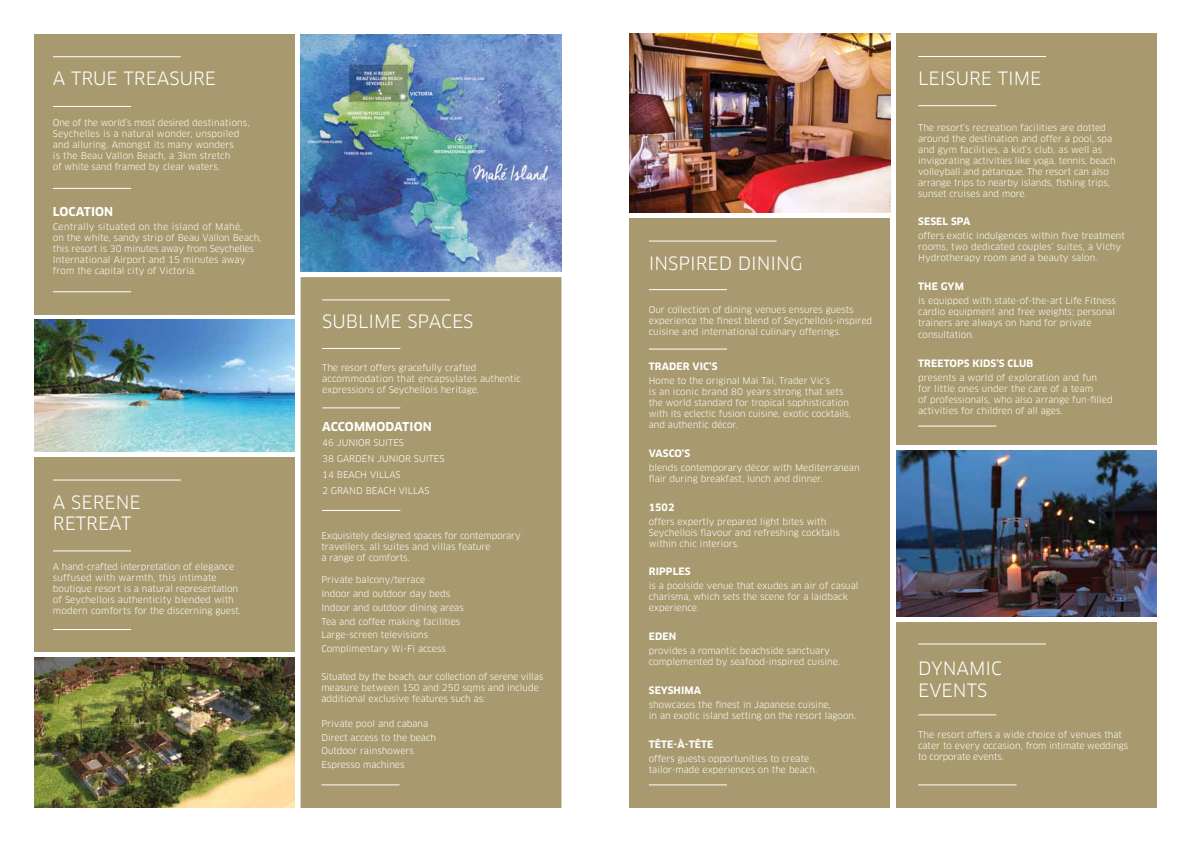
<style>
.page{position:relative;width:1191px;height:842px;background:#fff}
.page>*{position:absolute;margin:0;border:0;box-sizing:border-box;transform-origin:0 0}
.t1{font:18px/21.6px "Clan OT";color:#fff}
.t2{font:700 12px "Clan OT";color:#fff}
.t3{font:700 10px "Clan OT";letter-spacing:.01em;color:#fff}
.t4{font:9px/11px "Clan OT";color:#fff}
</style>
<div class="page">
<img style="left:896px;top:451px;width:261px;height:166px">
<img style="left:34px;top:657px;width:261px;height:151px">
<img style="left:629px;top:34px;width:261px;height:178px">
<div style="left:896px;top:622px;width:261px;height:186px;background:#a8996e"></div>
<div style="left:34px;top:34px;width:261px;height:280px;background:#a8996e"></div>
<div style="left:34px;top:457px;width:261px;height:194px;background:#a8996e"></div>
<div style="left:300px;top:277px;width:261px;height:531px;background:#a8996e"></div>
<div style="left:629px;top:218px;width:261px;height:590px;background:#a8996e"></div>
<div style="left:896px;top:34px;width:261px;height:411px;background:#a8996e"></div>
<img style="left:300px;top:34px;width:261px;height:237px">
<hr style="left:53px;top:106px;width:78px;height:1px;background:#fff">
<hr style="left:53px;top:291px;width:78px;height:1px;background:#fff">
<hr style="left:53px;top:188px;width:78px;height:1px;background:#fff">
<hr style="left:53px;top:56px;width:128px;height:1px;background:#fff">
<hr style="left:322px;top:299px;width:128px;height:1px;background:#fff">
<hr style="left:53px;top:551px;width:78px;height:1px;background:#fff">
<hr style="left:53px;top:629px;width:78px;height:1px;background:#fff">
<hr style="left:53px;top:479px;width:128px;height:1px;background:#fff">
<hr style="left:918px;top:785px;width:98px;height:1px;background:#fff">
<hr style="left:322px;top:348px;width:78px;height:1px;background:#fff">
<hr style="left:918px;top:715px;width:78px;height:1px;background:#fff">
<hr style="left:649px;top:289px;width:78px;height:1px;background:#fff">
<hr style="left:918px;top:105px;width:78px;height:1px;background:#fff">
<hr style="left:918px;top:426px;width:78px;height:1px;background:#fff">
<hr style="left:649px;top:349px;width:78px;height:1px;background:#fff">
<hr style="left:649px;top:785px;width:78px;height:1px;background:#fff">
<hr style="left:322px;top:408px;width:78px;height:1px;background:#fff">
<hr style="left:321px;top:785px;width:78px;height:1px;background:#fff">
<hr style="left:322px;top:510px;width:78px;height:1px;background:#fff">
<hr style="left:918px;top:643px;width:128px;height:1px;background:#fff">
<hr style="left:649px;top:241px;width:127px;height:1px;background:#fff">
<hr style="left:918px;top:56px;width:128px;height:1px;background:#fff">
<img style="left:34px;top:320px;width:261px;height:132px">
<h1 class="t1" style="left:53px;top:68px;width:165px">A TRUE TREASURE</h1>
<h1 class="t1" style="left:918px;top:68px;width:125px">LEISURE TIME</h1>
<p class="t4" style="left:53px;top:117px;width:198px">One of the world’s most desired destinations, Seychelles is a natural wonder, unspoiled and alluring. Amongst its many wonders<br>is the Beau Vallon Beach, a 3km stretch<br>of white sand framed by clear waters.</p>
<h2 class="t2" style="left:53px;top:205px;width:62px">LOCATION</h2>
<p class="t4" style="left:53px;top:221px;width:210px">Centrally situated on the island of Mahé,<br>on the white, sandy strip of Beau Vallon Beach, this resort is 30 minutes away from Seychelles International Airport and 15 minutes away from the capital city of Victoria.</p>
<h1 class="t1" style="left:53px;top:491px;width:89px">A SERENE<br>RETREAT</h1>
<p class="t4" style="left:53px;top:562px;width:189px">A hand-crafted interpretation of elegance suffused with warmth, this intimate boutique resort is a natural representation of Seychellois authenticity blended with modern comforts for the discerning guest.</p>
<h1 class="t1" style="left:322px;top:311px;width:153px">SUBLIME SPACES</h1>
<p class="t4" style="left:322px;top:363px;width:200px">The resort offers gracefully crafted accommodation that encapsulates authentic expressions of Seychellois heritage.</p>
<h2 class="t2" style="left:322px;top:419px;width:9px">ACCO</h2>
<h2 class="t2" style="left:354px;top:419px;width:49px">MMODATION</h2>
<p class="t4" style="left:322px;top:435px;width:124px;line-height:15.8px">46 JUNIOR SUITES<br>38 GARDEN JUNIOR SUITES<br>14 BEACH VILLAS<br>2 GRAND BEACH VILLAS</p>
<p class="t4" style="left:321px;top:530px;width:201px">Exquisitely designed spaces for contemporary travellers, all suites and villas feature<br>a range of comforts.</p>
<p class="t4" style="left:321px;top:573px;width:144px;line-height:13.8px">Private balcony/terrace<br>Indoor and outdoor day beds<br>Indoor and outdoor dining areas<br>Tea and coffee making facilities<br>Large-screen televisions<br>Complimentary Wi-Fi access</p>
<p class="t4" style="left:321px;top:671px;width:223px">Situated by the beach, our collection of serene villas measure between 150 and 250 sqms and include additional exclusive features such as:</p>
<p class="t4" style="left:321px;top:716px;width:116px;line-height:13.8px">Private pool and cabana<br>Direct access to the beach<br>Outdoor rainshowers<br>Espresso machines</p>
<h1 class="t1" style="left:649px;top:252px;width:155px">INSPIRED DINING</h1>
<p class="t4" style="left:649px;top:304px;width:225px">Our collection of dining venues ensures guests experience the finest blend of Seychellois-inspired cuisine and international culinary offerings.</p>
<p class="t3" style="left:649px;top:361px;width:70px">TRADER VIC’S</p>
<p class="t4" style="left:649px;top:375px;width:204px">Home to the original Mai Tai, Trader Vic’s<br>is an iconic brand 80 years strong that sets the world standard for tropical sophistication with its eclectic fusion cuisine, exotic cocktails, and authentic décor.</p>
<p class="t3" style="left:649px;top:447px;width:43px">VASCO’S</p>
<p class="t4" style="left:649px;top:462px;width:212px">blends contemporary décor with Mediterranean flair during breakfast, lunch and dinner.</p>
<p class="t3" style="left:649px;top:501px;width:27px">1502</p>
<p class="t4" style="left:649px;top:516px;width:192px">offers expertly prepared light bites with<br>Seychellois flavour and refreshing cocktails within chic interiors.</p>
<p class="t3" style="left:649px;top:566px;width:37px">RIPPLES</p>
<p class="t4" style="left:649px;top:581px;width:211px">is a poolside venue that exudes an air of casual charisma, which sets the scene for a laidback experience.</p>
<p class="t3" style="left:649px;top:631px;width:8px">EDE</p>
<p class="t3" style="left:669px;top:631px;width:9px">N</p>
<p class="t4" style="left:649px;top:645px;width:193px">provides a romantic beachside sanctuary complemented by seafood-inspired cuisine.</p>
<p class="t3" style="left:649px;top:684px;width:54px">SEYSHI MA</p>
<p class="t4" style="left:649px;top:699px;width:209px">showcases the finest in Japanese cuisine,<br>in an exotic island setting on the resort lagoon.</p>
<p class="t3" style="left:649px;top:738px;width:66px">TÊTE-À-TÊTE</p>
<p class="t4" style="left:649px;top:753px;width:170px">offers guests opportunities to create tailor-made experiences on the beach.</p>
<p class="t4" style="left:918px;top:122px;width:199px">The resort’s recreation facilities are dotted around the destination and offer a pool, spa and gym facilities, a kid’s club, as well as invigorating activities like yoga, tennis, beach volleyball and pétanque. The resort can also arrange trips to nearby islands, fishing trips, sunset cruises and more.</p>
<p class="t3" style="left:918px;top:216px;width:47px">SESEL SPA</p>
<p class="t4" style="left:918px;top:231px;width:208px">offers exotic indulgences within five treatment rooms, two dedicated couples’ suites, a Vichy<br>Hydrotherapy room and a beauty salon.</p>
<p class="t3" style="left:918px;top:281px;width:47px">THE GYM</p>
<p class="t4" style="left:918px;top:295px;width:199px;text-align:justify">is equipped with state-of-the-art Life Fitness cardio equipment and free weights; personal trainers are always on hand for private</p>
<p class="t4" style="left:918px;top:329px;width:57px">consultation.</p>
<p class="t3" style="left:918px;top:357px;width:34px">TREETOP</p>
<p class="t3" style="left:964px;top:357px;width:71px">S KI DS’S CLUB</p>
<p class="t4" style="left:918px;top:372px;width:196px">presents a world of exploration and fun<br>for little ones under the care of a team<br>of professionals, who also arrange fun-filled activities for children of all ages.</p>
<h1 class="t1" style="left:918px;top:658px;width:86px">DYNAMIC<br>EVENTS</h1>
<p class="t4" style="left:918px;top:729px;width:211px">The resort offers a wide choice of venues that cater to every occasion, from intimate weddings to corporate events.</p>
</div>
